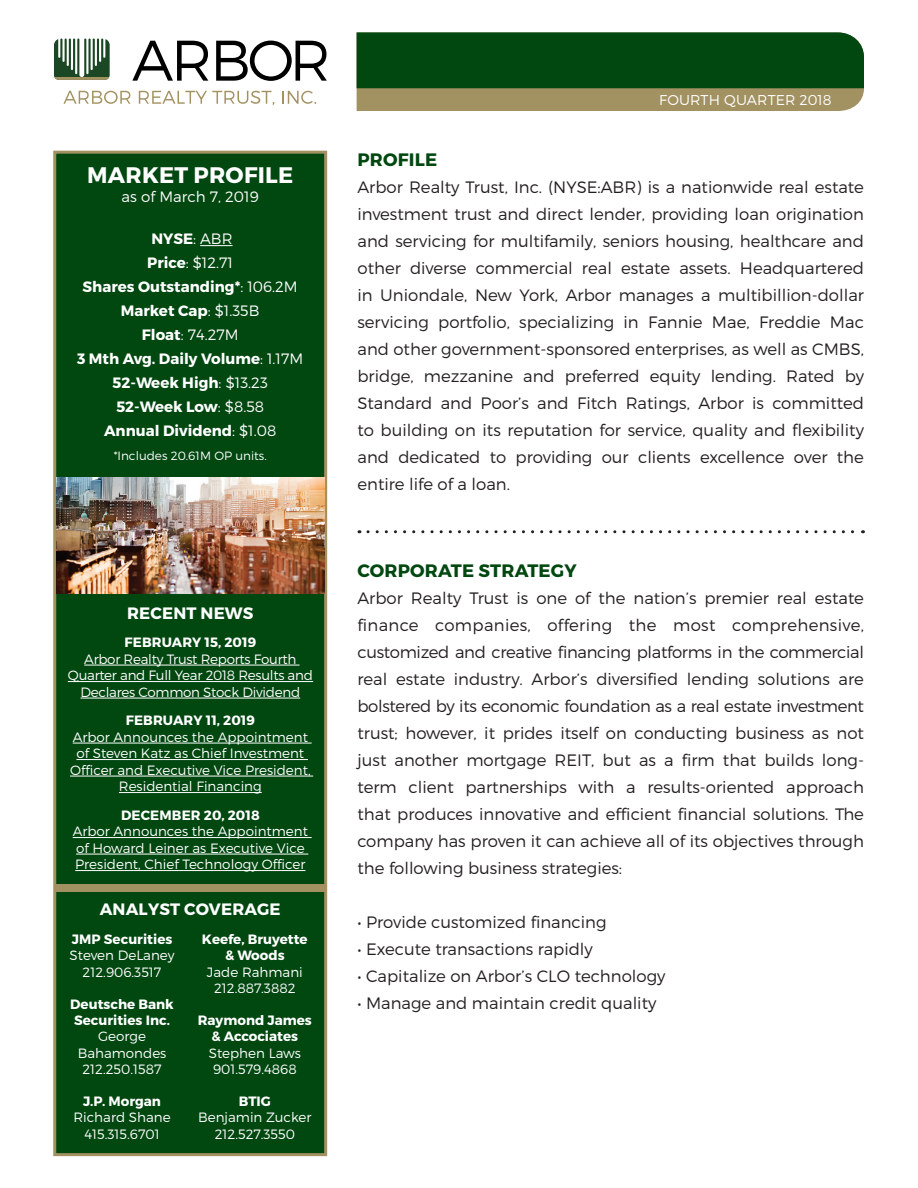
<style>
.page{position:relative;width:918px;height:1188px;background:#fff}
.page>*{position:absolute;margin:0;border:0;box-sizing:border-box;transform-origin:0 0}
.Marketing_Profile{font:700 22.5px "Montserrat";letter-spacing:.01em;color:#fff}
.Subhead{font:700 18px "Montserrat";letter-spacing:.01em;color:#004710}
.body_copy{font:300 16.5px/27px "Montserrat";color:#231f20;text-align:justify}
.sidebar{font:700 16.5px "Montserrat";letter-spacing:.01em;color:#fff}
.Marketing_Profile-2{font:700 15px "Montserrat";color:#fff}
.Marketing_Profile-3{font:300 15px "Montserrat";color:#fff}
.body_copy-2{font:300 14.25px "Montserrat";letter-spacing:.01em;color:#fff}
.sidebar-2{font:300 13.5px/16.5px "Montserrat";color:#fff;text-align:center}
.sidebar-3{font:700 13.5px/16.2px "Montserrat";color:#fff;text-align:center}
.sidebar-4{font:300 13.5px/16.5px "Montserrat";letter-spacing:-.02em;color:#fff;text-align:center}
.Marketing_Profile-4{font:300 12px "Montserrat";color:#fff}
.s1{font-weight:300}
.s2{font-weight:700}
</style>
<div class="page">
<div style="left:53px;top:151px;width:274px;height:1005px;background:#004710;border:3px solid #a29161"></div>
<svg style="left:368px;top:530px;width:495px;height:3px"></svg>
<hr style="left:84px;top:665px;width:216px;height:1px;background:#fff">
<hr style="left:68px;top:681px;width:245px;height:1px;background:#fff">
<hr style="left:80px;top:698px;width:220px;height:1px;background:#fff">
<hr style="left:73px;top:743px;width:239px;height:1px;background:#fff">
<hr style="left:76px;top:759px;width:232px;height:1px;background:#fff">
<hr style="left:70px;top:776px;width:243px;height:1px;background:#fff">
<hr style="left:119px;top:792px;width:143px;height:1px;background:#fff">
<hr style="left:73px;top:837px;width:239px;height:1px;background:#fff">
<hr style="left:76px;top:854px;width:232px;height:1px;background:#fff">
<hr style="left:75px;top:870px;width:230px;height:1px;background:#fff">
<hr style="left:200px;top:245px;width:33px;height:1px;background:#fff">
<svg style="left:357px;top:32px;width:507px;height:79px;background:#305d29"></svg>
<svg style="left:132px;top:41px;width:76px;height:40px"></svg>
<svg style="left:216px;top:41px;width:111px;height:40px"></svg>
<svg style="left:54px;top:39px;width:56px;height:41px"></svg>
<svg style="left:63px;top:91px;width:68px;height:13px"></svg>
<svg style="left:139px;top:91px;width:135px;height:14px"></svg>
<svg style="left:282px;top:91px;width:34px;height:13px"></svg>
<img style="left:56px;top:478px;width:268px;height:116px">
<div style="left:56px;top:885px;width:270px;height:7px;background:#a29161"></div>
<p class="Marketing_Profile" style="left:87px;top:161px;width:207px">MARKET PROFILE</p>
<p class="Marketing_Profile-3" style="left:122px;top:188px;width:139px">as of March 7, 2019</p>
<p class="Marketing_Profile-2" style="left:151px;top:229px;width:83px">NYSE<span class="s1">: ABR</span></p>
<p class="Marketing_Profile-3" style="left:147px;top:254px;width:87px"><span class="s2">Price</span>: $12.71</p>
<p class="Marketing_Profile-2" style="left:83px;top:277px;width:217px">Shares Outstanding*<span class="s1">: 106.2M</span></p>
<p class="Marketing_Profile-2" style="left:121px;top:301px;width:140px">Market Cap<span class="s1">: $1.35B</span></p>
<p class="Marketing_Profile-3" style="left:142px;top:326px;width:98px"><span class="s2">Float</span>: 74.27M</p>
<p class="Marketing_Profile-2" style="left:77px;top:349px;width:228px">3 Mth Avg. Daily Volume<span class="s1">: 1.17M</span></p>
<p class="Marketing_Profile-2" style="left:113px;top:373px;width:157px">52-Week High<span class="s1">: $13.23</span></p>
<p class="Marketing_Profile-2" style="left:116px;top:397px;width:149px">52-Week Low<span class="s1">: $8.58</span></p>
<p class="Marketing_Profile-2" style="left:104px;top:421px;width:174px">Annual Dividend<span class="s1">: $1.08</span></p>
<p class="Marketing_Profile-4" style="left:114px;top:449px;width:155px">*Includes 20.61M OP units.</p>
<p class="sidebar" style="left:127px;top:603px;width:128px">RECENT NEWS</p>
<p class="sidebar-3" style="left:125px;top:635px;width:133px">FEBRUARY 15, 2019</p>
<p class="sidebar-4" style="left:68px;top:650px;width:247px">Arbor Realty Trust Reports Fourth<br>Quarter and Full Year 2018 Results and<br>Declares Common Stock Dividend</p>
<p class="sidebar-3" style="left:126px;top:713px;width:131px">FEBRUARY 11, 2019</p>
<p class="sidebar-2" style="left:70px;top:728px;width:242px">Arbor Announces the Appointment of Steven Katz as Chief Investment<br>Officer and Executive Vice President,<br>Residential Financing</p>
<p class="sidebar-3" style="left:121px;top:807px;width:140px">DECEMBER 20, 2018</p>
<p class="sidebar-2" style="left:73px;top:823px;width:237px;text-align:left">Arbor Announces the Appointment of Howard Leiner as Executive Vice<br>President, Chief Technology Officer</p>
<p class="sidebar" style="left:100px;top:899px;width:182px">ANALYST COVERAGE</p>
<p class="sidebar-3" style="left:72px;top:931px;width:102px">JMP Securities</p>
<p class="sidebar-2" style="left:70px;top:947px;width:106px">Steven DeLaney</p>
<p class="sidebar-2" style="left:83px;top:963px;width:80px">212.906.3517</p>
<p class="sidebar-3" style="left:70px;top:996px;width:105px;text-align:left">Deutsche Bank<br>Securities Inc.</p>
<p class="sidebar-2" style="left:78px;top:1028px;width:90px">George<br>Bahamondes</p>
<p class="sidebar-2" style="left:82px;top:1060px;width:81px">212.250.1587</p>
<p class="sidebar-3" style="left:83px;top:1093px;width:80px">J.P. Morgan</p>
<p class="sidebar-2" style="left:73px;top:1109px;width:99px">Richard Shane</p>
<p class="sidebar-2" style="left:84px;top:1125px;width:77px">415.315.6701</p>
<p class="sidebar-3" style="left:202px;top:931px;width:107px">Keefe, Bruyette &amp; Woods</p>
<p class="sidebar-2" style="left:207px;top:963px;width:97px">Jade Rahmani</p>
<p class="sidebar-2" style="left:214px;top:979px;width:83px">212.887.3882</p>
<p class="sidebar-3" style="left:198px;top:1012px;width:116px">Raymond James &amp; Accociates</p>
<p class="sidebar-2" style="left:209px;top:1044px;width:94px">Stephen Laws</p>
<p class="sidebar-2" style="left:213px;top:1060px;width:85px">901.579.4868</p>
<p class="sidebar-3" style="left:239px;top:1093px;width:34px">BTIG</p>
<p class="sidebar-2" style="left:198px;top:1109px;width:115px">Benjamin Zucker</p>
<p class="sidebar-2" style="left:215px;top:1125px;width:82px">212.527.3550</p>
<p class="body_copy-2" style="left:659px;top:92px;width:174px">FOURTH QUARTER 2018</p>
<p class="Subhead" style="left:358px;top:148px;width:81px">PROFILE</p>
<p class="body_copy" style="left:357px;top:173px;width:508px">Arbor Realty Trust, Inc. (NYSE:ABR) is a nationwide real estate investment trust and direct lender, providing loan origination and servicing for multifamily, seniors housing, healthcare and other diverse commercial real estate assets. Headquartered in Uniondale, New York, Arbor manages a multibillion-dollar servicing portfolio, specializing in Fannie Mae, Freddie Mac and other government-sponsored enterprises, as well as CMBS, bridge, mezzanine and preferred equity lending. Rated by Standard and Poor’s and Fitch Ratings, Arbor is committed to building on its reputation for service, quality and flexibility and dedicated to providing our clients excellence over the entire life of a loan.</p>
<p class="Subhead" style="left:358px;top:559px;width:221px">CORPORATE STRATEGY</p>
<p class="body_copy" style="left:357px;top:584px;width:508px">Arbor Realty Trust is one of the nation’s premier real estate finance companies, offering the most comprehensive, customized and creative financing platforms in the commercial real estate industry. Arbor’s diversified lending solutions are bolstered by its economic foundation as a real estate investment trust; however, it prides itself on conducting business as not just another mortgage REIT, but as a firm that builds long&shy;term client partnerships with a results-oriented approach that produces innovative and efficient financial solutions. The company has proven it can achieve all of its objectives through the following business strategies:</p>
<p class="body_copy" style="left:357px;top:908px;width:251px">• Provide customized financing</p>
<p class="body_copy" style="left:357px;top:935px;width:237px">• Execute transactions rapidly</p>
<p class="body_copy" style="left:357px;top:962px;width:310px">• Capitalize on Arbor’s CLO technology</p>
<p class="body_copy" style="left:357px;top:989px;width:300px">• Manage and maintain credit quality</p>
</div>
